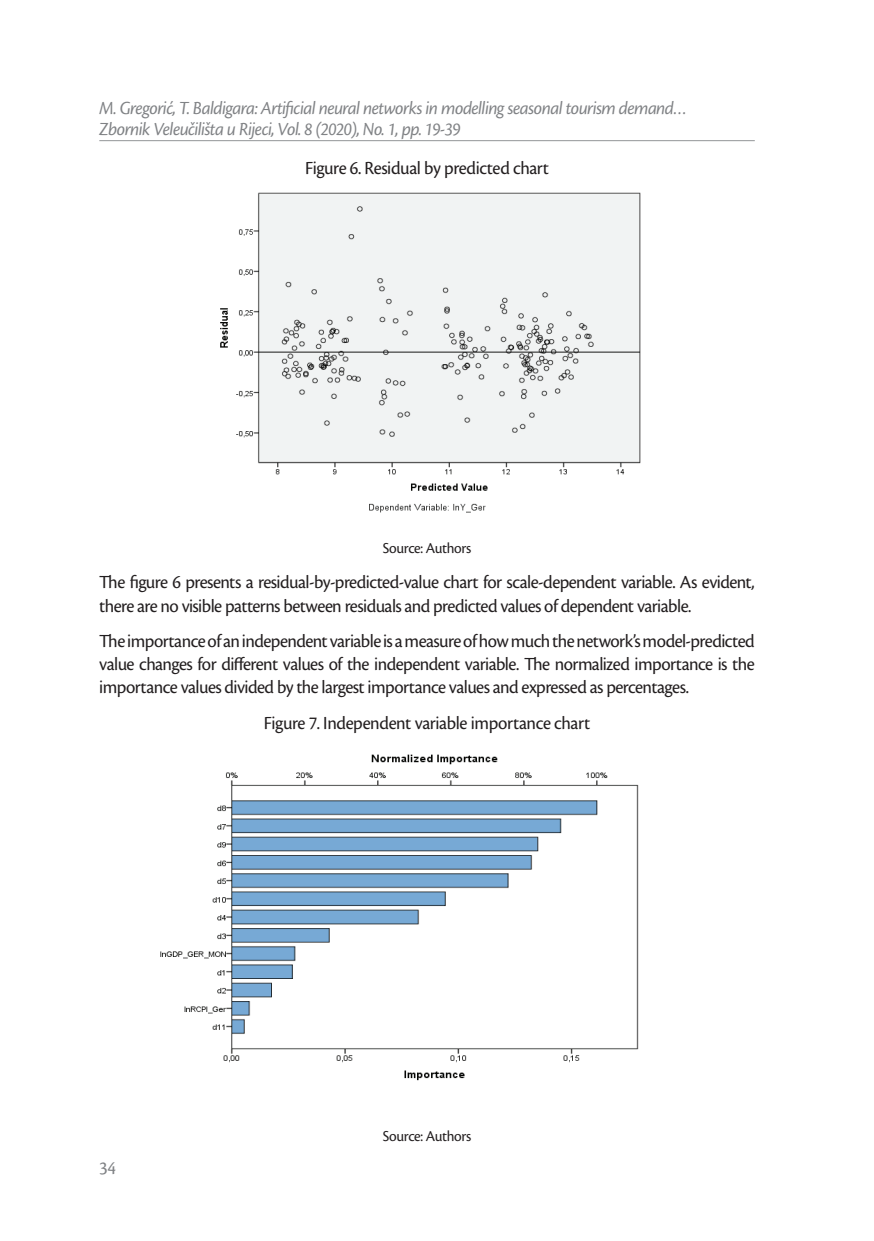
<style>
.page{position:relative;width:874px;height:1241px;background:#fff}
.page>*{position:absolute;margin:0;border:0;box-sizing:border-box;transform-origin:0 0}
.t1{font:19.25px/23.1px "Cronos Pro";letter-spacing:-.03em;color:#231f20;scale:.96 1}
.t2{font:italic 19.25px/21px "Cronos Pro";letter-spacing:-.035em;color:#808285;scale:.96 1}
.t3{font:19.25px "Cronos Pro";color:#808285;scale:.96 1}
.t4{font:15.75px "Cronos Pro";letter-spacing:-.02em;color:#231f20;scale:.96 1}
</style>
<div class="page">
<hr style="left:99px;top:140px;width:655px;height:1px;background:#939598">
<img style="left:220px;top:192px;width:421px;height:321px">
<img style="left:160px;top:754px;width:479px;height:327px">
<p class="t2" style="left:99px;top:98px;width:613px">M. Gregorić, T. Baldigara: Artificial neural networks in modelling seasonal tourism demand…<br>Zbornik Veleučilišta u Rijeci, Vol. 8 (2020), No. 1, pp. 19-39</p>
<p class="t1" style="left:305px;top:156px;width:255px">Figure 6. Residual by predicted chart</p>
<p class="t4" style="left:382px;top:539px;width:94px">Source: Authors</p>
<p class="t1" style="left:99px;top:571px;width:684px">The figure 6 presents a residual-by-predicted-value chart for scale-dependent variable. As evident, there are no visible patterns between residuals and predicted values of dependent variable.</p>
<p class="t1" style="left:99px;top:629px;width:684px;text-align:justify">The importance of an independent variable is a measure of how much the network’s model-predicted value changes for different values of the independent variable. The normalized importance is the importance values divided by the largest importance values and expressed as percentages.</p>
<p class="t1" style="left:264px;top:711px;width:341px">Figure 7. Independent variable importance chart</p>
<p class="t3" style="left:99px;top:1156px;width:19px">34</p>
<p class="t4" style="left:382px;top:1126px;width:94px">Source: Authors</p>
</div>
